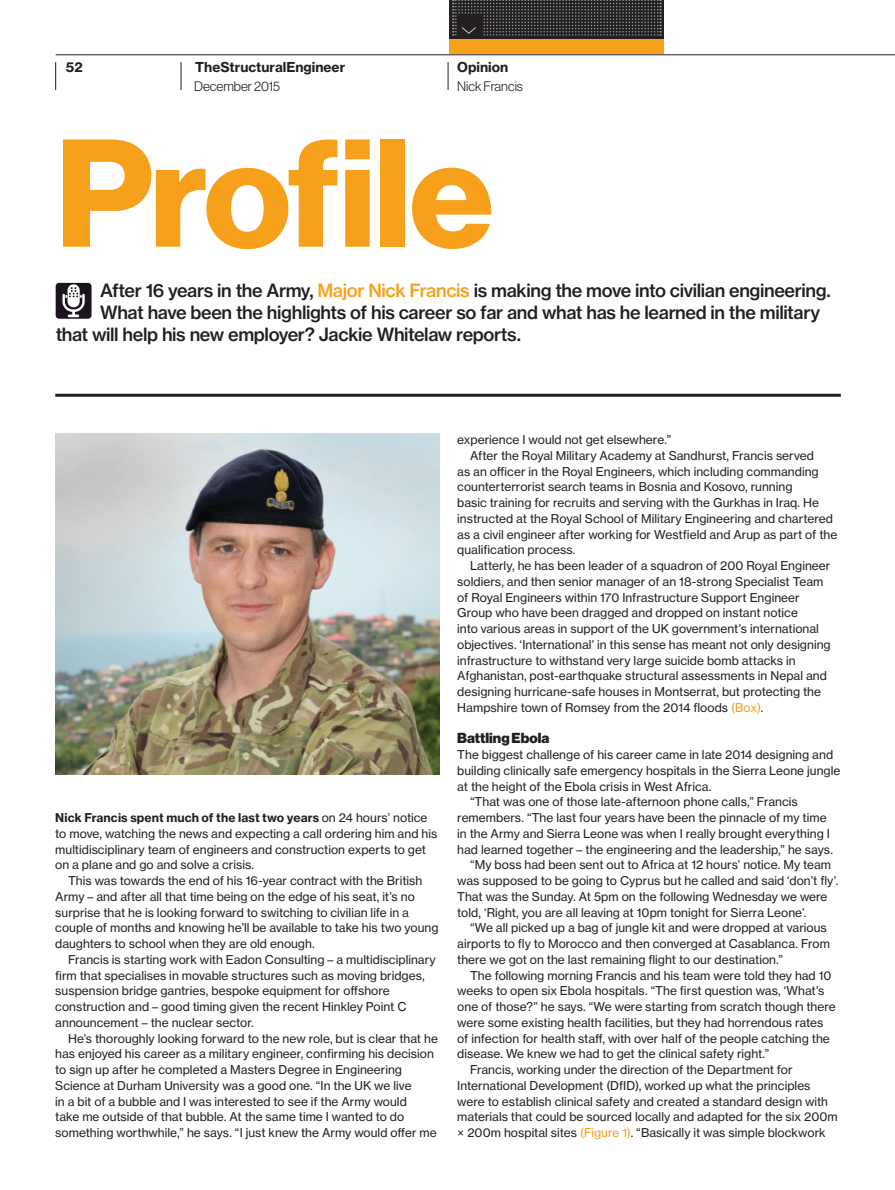
<style>
.page{position:relative;width:895px;height:1190px;background:#fff}
.page>*{position:absolute;margin:0;border:0;box-sizing:border-box;transform-origin:0 0}
.t1{font:150px "N Haas Grotesk DS Std 75 Bd";letter-spacing:-.025em;color:#f6a01b}
.t2{font:100 36px "National";color:#fff}
.t3{font:18px "N Haas Grotesk TX Std 65 Md";letter-spacing:-.02em;color:#231f20}
.t4{font:14.25px "N Haas Grotesk DS Std 95 Blk";letter-spacing:.005em;color:#231f20}
.t5{font:13.5px "N Haas Grotesk TX Std 75 Bd";color:#231f20}
.t6{font:13.5px "N Haas Grotesk DS Std 45 Lt";color:#231f20}
.t7{font:12px "N Haas Grotesk TX Std 55 Rg";letter-spacing:.005em;color:#231f20}
.t8{font:12px "N Haas Grotesk TX Std 75 Bd";letter-spacing:.01em;color:#231f20}
.s1{color:#f6a01b}
.s2{font-family:"N Haas Grotesk TX Std 55 Rg"}
</style>
<div class="page">
<svg style="left:181px;top:62px;width:1px;height:28px"></svg>
<svg style="left:448px;top:62px;width:1px;height:28px"></svg>
<svg style="left:55px;top:62px;width:1px;height:28px"></svg>
<div style="left:449px;top:38px;width:215px;height:16px;background:#f6a01b"></div>
<div style="left:449px;top:0;width:215px;height:38px;background:#231f20"></div>
<svg style="left:453px;top:0;width:208px;height:36px"></svg>
<div style="left:457px;top:15px;width:24px;height:22px;background:#231f20"></div>
<hr style="left:56px;top:54px;width:839px;height:1px;background:#231f20">
<hr style="left:55px;top:394px;width:786px;height:3px;background:#231f20">
<div style="left:56px;top:283px;width:36px;height:36px;background:#1b141d;border-radius:3px"></div>
<svg style="left:62px;top:284px;width:23px;height:33px"></svg>
<img style="left:56px;top:433px;width:383px;height:342px">
<p class="t2" style="left:483px;top:25px;width:12px;rotate:90deg">›</p>
<p class="t5" style="left:66px;top:62px;width:18px">52</p>
<p class="t5" style="left:195px;top:62px;width:151px">TheStructuralEngineer</p>
<p class="t5" style="left:457px;top:62px;width:52px">Opinion</p>
<p class="t6" style="left:194px;top:81px;width:88px">December 2015</p>
<p class="t6" style="left:457px;top:81px;width:67px">Nick Francis</p>
<p class="t1" style="left:56px;top:139px;width:439px">Profile</p>
<p class="t3" style="left:100px;top:284px;width:732px">After 16 years in the Army, <span class="s1">Major Nick Francis</span> is making the move into civilian engineering.</p>
<p class="t3" style="left:100px;top:305px;width:721px">What have been the highlights of his career so far and what has he learned in the military</p>
<p class="t3" style="left:56px;top:327px;width:467px">that will help his new employer? Jackie Whitelaw reports.</p>
<p class="t8" style="left:55px;top:813px;width:374px">Nick Francis spent much of the last two years <span class="s2">on 24 hours’ notice</span></p>
<p class="t7" style="left:55px;top:829px;width:383px">to move, watching the news and expecting a call ordering him and his</p>
<p class="t7" style="left:55px;top:844px;width:372px">multidisciplinary team of engineers and construction experts to get</p>
<p class="t7" style="left:55px;top:860px;width:200px">on a plane and go and solve a crisis.</p>
<p class="t7" style="left:68px;top:876px;width:356px">This was towards the end of his 16-year contract with the British</p>
<p class="t7" style="left:55px;top:892px;width:361px">Army – and after all that time being on the edge of his seat, it’s no</p>
<p class="t7" style="left:55px;top:907px;width:355px">surprise that he is looking forward to switching to civilian life in a</p>
<p class="t7" style="left:55px;top:923px;width:385px">couple of months and knowing he’ll be available to take his two young</p>
<p class="t7" style="left:55px;top:939px;width:261px">daughters to school when they are old enough.</p>
<p class="t7" style="left:68px;top:955px;width:369px">Francis is starting work with Eadon Consulting – a multidisciplinary</p>
<p class="t7" style="left:55px;top:970px;width:371px">firm that specialises in movable structures such as moving bridges,</p>
<p class="t7" style="left:55px;top:986px;width:336px">suspension bridge gantries, bespoke equipment for offshore</p>
<p class="t7" style="left:55px;top:1002px;width:353px">construction and – good timing given the recent Hinkley Point C</p>
<p class="t7" style="left:55px;top:1018px;width:200px">announcement – the nuclear sector.</p>
<p class="t7" style="left:68px;top:1033px;width:371px">He’s thoroughly looking forward to the new role, but is clear that he</p>
<p class="t7" style="left:55px;top:1049px;width:380px">has enjoyed his career as a military engineer, confirming his decision</p>
<p class="t7" style="left:55px;top:1065px;width:348px">to sign up after he completed a Masters Degree in Engineering</p>
<p class="t7" style="left:55px;top:1081px;width:358px">Science at Durham University was a good one. “In the UK we live</p>
<p class="t7" style="left:55px;top:1096px;width:353px">in a bit of a bubble and I was interested to see if the Army would</p>
<p class="t7" style="left:55px;top:1112px;width:350px">take me outside of that bubble. At the same time I wanted to do</p>
<p class="t7" style="left:55px;top:1128px;width:383px">something worthwhile,” he says. “I just knew the Army would offer me</p>
<p class="t7" style="left:457px;top:435px;width:215px">experience I would not get elsewhere.”</p>
<p class="t7" style="left:470px;top:451px;width:345px">After the Royal Military Academy at Sandhurst, Francis served</p>
<p class="t7" style="left:457px;top:466px;width:363px">as an officer in the Royal Engineers, which including commanding</p>
<p class="t7" style="left:457px;top:482px;width:337px">counterterrorist search teams in Bosnia and Kosovo, running</p>
<p class="t7" style="left:457px;top:498px;width:363px">basic training for recruits and serving with the Gurkhas in Iraq. He</p>
<p class="t7" style="left:457px;top:514px;width:377px">instructed at the Royal School of Military Engineering and chartered</p>
<p class="t7" style="left:457px;top:529px;width:381px">as a civil engineer after working for Westfield and Arup as part of the</p>
<p class="t7" style="left:457px;top:545px;width:120px">qualification process.</p>
<p class="t7" style="left:470px;top:561px;width:362px">Latterly, he has been leader of a squadron of 200 Royal Engineer</p>
<p class="t7" style="left:457px;top:577px;width:368px">soldiers, and then senior manager of an 18-strong Specialist Team</p>
<p class="t7" style="left:457px;top:592px;width:344px">of Royal Engineers within 170 Infrastructure Support Engineer</p>
<p class="t7" style="left:457px;top:608px;width:342px">Group who have been dragged and dropped on instant notice</p>
<p class="t7" style="left:457px;top:624px;width:363px">into various areas in support of the UK government’s international</p>
<p class="t7" style="left:457px;top:640px;width:375px">objectives. ‘International’ in this sense has meant not only designing</p>
<p class="t7" style="left:457px;top:655px;width:340px">infrastructure to withstand very large suicide bomb attacks in</p>
<p class="t7" style="left:457px;top:671px;width:371px">Afghanistan, post-earthquake structural assessments in Nepal and</p>
<p class="t7" style="left:457px;top:687px;width:365px">designing hurricane-safe houses in Montserrat, but protecting the</p>
<p class="t7" style="left:457px;top:703px;width:308px">Hampshire town of Romsey from the 2014 floods <span class="s1">(Box)</span>.</p>
<p class="t4" style="left:457px;top:733px;width:94px">Battling Ebola</p>
<p class="t7" style="left:457px;top:750px;width:377px">The biggest challenge of his career came in late 2014 designing and</p>
<p class="t7" style="left:457px;top:766px;width:385px">building clinically safe emergency hospitals in the Sierra Leone jungle</p>
<p class="t7" style="left:457px;top:781px;width:256px">at the height of the Ebola crisis in West Africa.</p>
<p class="t7" style="left:470px;top:797px;width:329px">“That was one of those late-afternoon phone calls,” Francis</p>
<p class="t7" style="left:457px;top:813px;width:371px">remembers. “The last four years have been the pinnacle of my time</p>
<p class="t7" style="left:457px;top:829px;width:374px">in the Army and Sierra Leone was when I really brought everything I</p>
<p class="t7" style="left:457px;top:844px;width:377px">had learned together – the engineering and the leadership,” he says.</p>
<p class="t7" style="left:470px;top:860px;width:363px">“My boss had been sent out to Africa at 12 hours’ notice. My team</p>
<p class="t7" style="left:457px;top:876px;width:382px">was supposed to be going to Cyprus but he called and said ‘don’t fly’.</p>
<p class="t7" style="left:457px;top:892px;width:372px">That was the Sunday. At 5pm on the following Wednesday we were</p>
<p class="t7" style="left:457px;top:907px;width:351px">told, ‘Right, you are all leaving at 10pm tonight for Sierra Leone’.</p>
<p class="t7" style="left:470px;top:923px;width:358px">“We all picked up a bag of jungle kit and were dropped at various</p>
<p class="t7" style="left:457px;top:939px;width:374px">airports to fly to Morocco and then converged at Casablanca. From</p>
<p class="t7" style="left:457px;top:955px;width:327px">there we got on the last remaining flight to our destination.”</p>
<p class="t7" style="left:470px;top:970px;width:363px">The following morning Francis and his team were told they had 10</p>
<p class="t7" style="left:457px;top:986px;width:369px">weeks to open six Ebola hospitals. “The first question was, ‘What’s</p>
<p class="t7" style="left:457px;top:1002px;width:380px">one of those?” he says. “We were starting from scratch though there</p>
<p class="t7" style="left:457px;top:1018px;width:367px">were some existing health facilities, but they had horrendous rates</p>
<p class="t7" style="left:457px;top:1033px;width:374px">of infection for health staff, with over half of the people catching the</p>
<p class="t7" style="left:457px;top:1049px;width:313px">disease. We knew we had to get the clinical safety right.”</p>
<p class="t7" style="left:470px;top:1065px;width:324px">Francis, working under the direction of the Department for</p>
<p class="t7" style="left:457px;top:1081px;width:355px">International Development (DfID), worked up what the principles</p>
<p class="t7" style="left:457px;top:1096px;width:372px">were to establish clinical safety and created a standard design with</p>
<p class="t7" style="left:457px;top:1112px;width:382px">materials that could be sourced locally and adapted for the six 200m</p>
<p class="t7" style="left:457px;top:1128px;width:370px">× 200m hospital sites <span class="s1">(Figure 1)</span>. “Basically it was simple blockwork</p>
</div>
